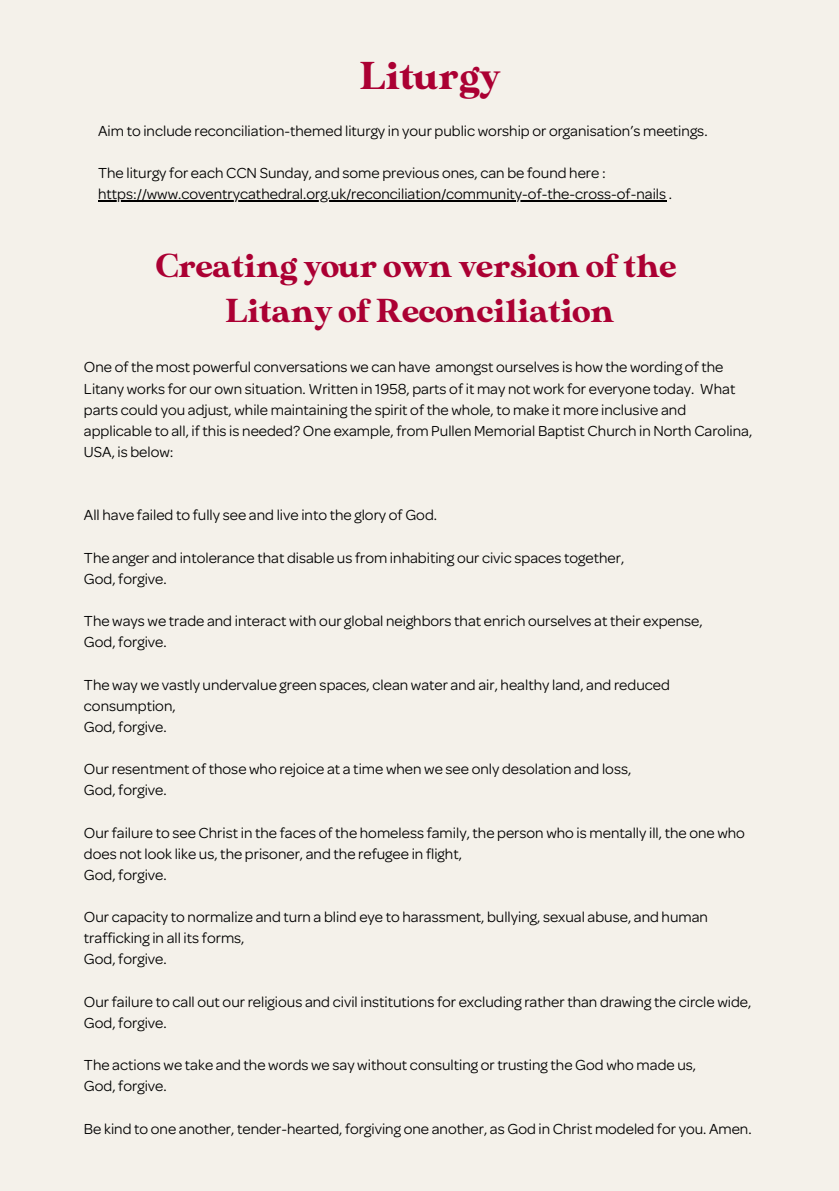
<style>
.page{position:relative;width:839px;height:1191px;background:#fff}
.page>*{position:absolute;margin:0;border:0;box-sizing:border-box;transform-origin:0 0}
.t1{font:38.8px "MADE Sunflower";color:#ab0033}
.t2{font:33.2px "MADE Sunflower";color:#ab0033}
.t3{font:15.4px/21.2px "Omnes";color:#000}
</style>
<div class="page">
<div style="left:0;top:0;width:838px;height:1191px;background:#f4f1ea"></div>
<hr style="left:98px;top:200px;width:568px;height:1px;background:#000">
<p class="t1" style="left:360px;top:54px;width:142px">Liturgy</p>
<p class="t3" style="left:98px;top:122px;width:611px">Aim to include reconciliation-themed liturgy in your public worship or organisation’s meetings.</p>
<p class="t3" style="left:98px;top:164px;width:575px">The liturgy for each CCN Sunday, and some previous ones, can be found here : https://www.coventrycathedral.org.uk/reconciliation/community-of-the-cross-of-nails .</p>
<p class="t2" style="left:156px;top:247px;width:521px">Creating your own version of the</p>
<p class="t2" style="left:225px;top:292px;width:390px">Litany of Reconciliation</p>
<p class="t3" style="left:84px;top:359px;width:670px">One of the most powerful conversations we can have amongst ourselves is how the wording of the Litany works for our own situation. Written in 1958, parts of it may not work for everyone today. What parts could you adjust, while maintaining the spirit of the whole, to make it more inclusive and applicable to all, if this is needed? One example, from Pullen Memorial Baptist Church in North Carolina, USA, is below:</p>
<p class="t3" style="left:84px;top:507px;width:354px">All have failed to fully see and live into the glory of God.</p>
<p class="t3" style="left:84px;top:549px;width:542px">The anger and intolerance that disable us from inhabiting our civic spaces together,</p>
<p class="t3" style="left:84px;top:570px;width:84px">God, forgive.</p>
<p class="t3" style="left:84px;top:613px;width:620px">The ways we trade and interact with our global neighbors that enrich ourselves at their expense,</p>
<p class="t3" style="left:84px;top:634px;width:84px">God, forgive.</p>
<p class="t3" style="left:84px;top:676px;width:587px">The way we vastly undervalue green spaces, clean water and air, healthy land, and reduced consumption,</p>
<p class="t3" style="left:84px;top:718px;width:84px">God, forgive.</p>
<p class="t3" style="left:84px;top:761px;width:549px">Our resentment of those who rejoice at a time when we see only desolation and loss,</p>
<p class="t3" style="left:84px;top:782px;width:84px">God, forgive.</p>
<p class="t3" style="left:84px;top:824px;width:662px">Our failure to see Christ in the faces of the homeless family, the person who is mentally ill, the one who does not look like us, the prisoner, and the refugee in flight,</p>
<p class="t3" style="left:84px;top:866px;width:84px">God, forgive.</p>
<p class="t3" style="left:84px;top:909px;width:625px">Our capacity to normalize and turn a blind eye to harassment, bullying, sexual abuse, and human trafficking in all its forms,</p>
<p class="t3" style="left:84px;top:951px;width:84px">God, forgive.</p>
<p class="t3" style="left:84px;top:993px;width:669px">Our failure to call out our religious and civil institutions for excluding rather than drawing the circle wide,</p>
<p class="t3" style="left:84px;top:1014px;width:84px">God, forgive.</p>
<p class="t3" style="left:84px;top:1057px;width:613px">The actions we take and the words we say without consulting or trusting the God who made us,</p>
<p class="t3" style="left:84px;top:1078px;width:84px">God, forgive.</p>
<p class="t3" style="left:84px;top:1120px;width:669px">Be kind to one another, tender-hearted, forgiving one another, as God in Christ modeled for you. Amen.</p>
</div>
